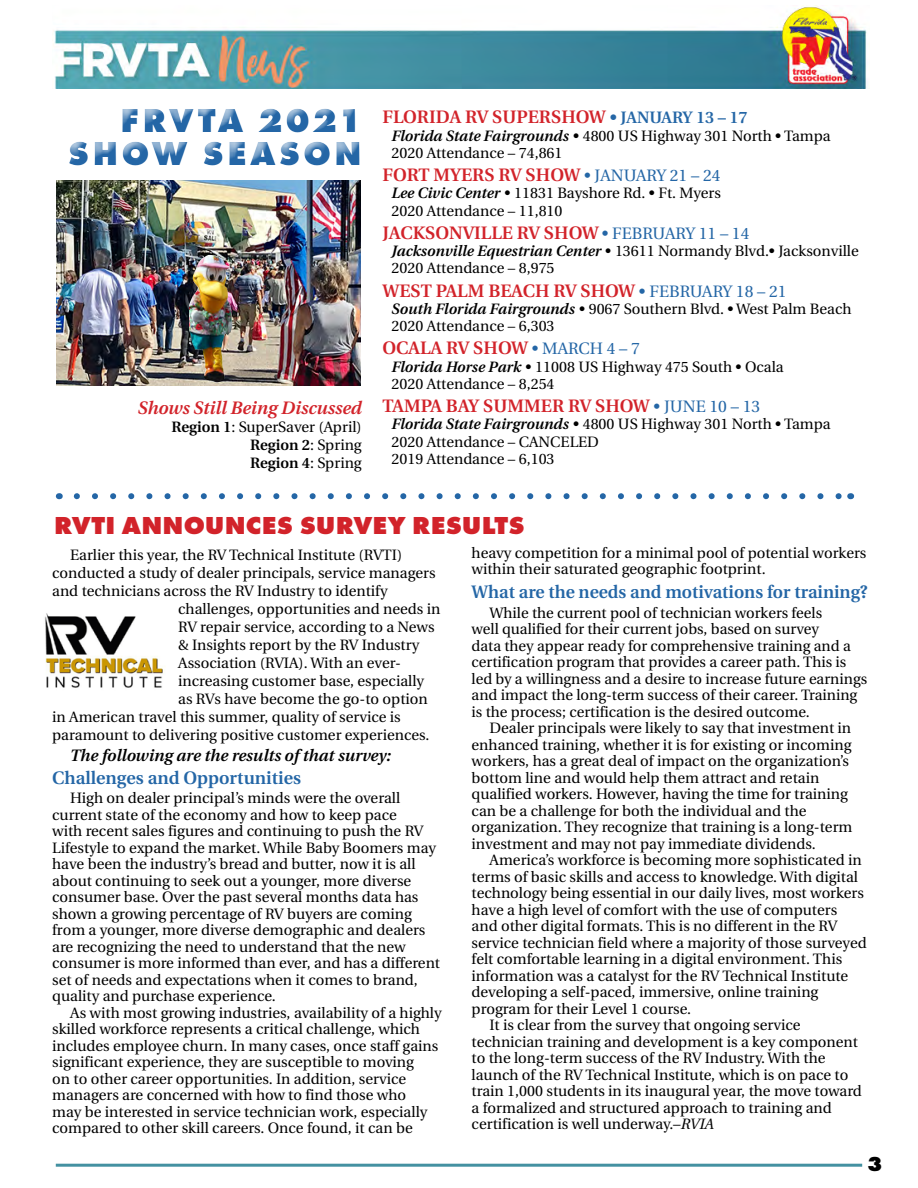
<style>
.page{position:relative;width:918px;height:1188px;background:#fff}
.page>*{position:absolute;margin:0;border:0;box-sizing:border-box;transform-origin:0 0}
.t1{font:800 34.5px/33px "Futura T";letter-spacing:.09em;color:#2466a6;text-align:right}
.t2{font:800 25.5px "Futura T";color:#d2232a}
.t3{font:800 21px "Futura T";color:#000}
.t4{font:600 18px "Utopia";color:#d2232a}
.t5{font:600 18px "Utopia";color:#2466a6}
.t6{font:italic 600 18px "Utopia";color:#d2232a}
.t7{font:italic 600 16.5px "Utopia";color:#000}
.t8{font:15px/16.5px "Utopia";color:#000}
.s1{font-weight:600}
.s2{font-size:16.5px;color:#2466a6}
.s3{font-weight:600;font-style:italic}
.s4{font-weight:400;font-size:16.5px;color:#2466a6}
.s5{font-style:italic}
</style>
<div class="page">
<hr style="left:56px;top:1164px;width:806px;height:3px;background:#4491a1">
<img style="left:54px;top:5px;width:814px;height:84px">
<div style="left:61px;top:102px;width:309px;height:72px;background:#2466a6;opacity:.75"></div>
<svg style="left:77px;top:493px;width:764px;height:6px"></svg>
<img style="left:45px;top:613px;width:118px;height:75px">
<img style="left:57px;top:180px;width:304px;height:205px">
<div style="left:210px;top:358px;width:90px;height:22px;background:#000;opacity:.5"></div>
<img style="left:189px;top:255px;width:43px;height:127px">
<h1 class="t1" style="left:68px;top:104px;width:295px">FRVTA 2021<br>SHOW SEASON</h1>
<p class="t6" style="left:138px;top:398px;width:225px">Shows Still Being Discussed</p>
<p class="t8" style="left:250px;top:418px;width:113px;line-height:18px;text-align:justify;text-indent:-79px"><span class="s1">Region 1</span>: SuperSaver (April)<br><span class="s1">Region 2</span>: Spring <span class="s1">Region 4</span>: Spring</p>
<p class="t4" style="left:382px;top:107px;width:367px">FLORIDA RV SUPERSHOW <span class="s2">• JANUARY 13 – 17</span></p>
<p class="t8" style="left:392px;top:127px;width:441px;line-height:17.2px"><span class="s3">Florida State Fairgrounds •</span> 4800 US Highway 301 North • Tampa<br>2020 Attendance – 74,861</p>
<p class="t4" style="left:382px;top:165px;width:340px">FORT MYERS RV SHOW <span class="s4">• JANUARY 21 – 24</span></p>
<p class="t8" style="left:392px;top:185px;width:331px;line-height:17.2px"><span class="s3">Lee Civic Center •</span> 11831 Bayshore Rd. • Ft. Myers<br>2020 Attendance – 11,810</p>
<p class="t4" style="left:382px;top:223px;width:368px">JACKSONVILLE RV SHOW <span class="s4">• FEBRUARY 11 – 14</span></p>
<p class="t8" style="left:392px;top:243px;width:469px;line-height:17.2px"><span class="s3">Jacksonville Equestrian Center •</span> 13611 Normandy Blvd.• Jacksonville<br>2020 Attendance – 8,975</p>
<p class="t4" style="left:382px;top:280px;width:406px">WEST PALM BEACH RV SHOW <span class="s4">• FEBRUARY 18 – 21</span></p>
<p class="t8" style="left:392px;top:300px;width:462px;line-height:17.2px"><span class="s3">South Florida Fairgrounds •</span> 9067 Southern Blvd. • West Palm Beach<br>2020 Attendance – 6,303</p>
<p class="t4" style="left:382px;top:338px;width:259px">OCALA RV SHOW <span class="s4">• MARCH 4 – 7</span></p>
<p class="t8" style="left:392px;top:358px;width:394px;line-height:17.2px"><span class="s3">Florida Horse Park •</span> 11008 US Highway 475 South • Ocala<br>2020 Attendance – 8,254</p>
<p class="t4" style="left:382px;top:396px;width:379px">TAMPA BAY SUMMER RV SHOW <span class="s4">• JUNE 10 – 13</span></p>
<p class="t8" style="left:392px;top:416px;width:441px;line-height:17.2px"><span class="s3">Florida State Fairgrounds •</span> 4800 US Highway 301 North • Tampa<br>2020 Attendance – CANCELED<br>2019 Attendance – 6,103</p>
<h2 class="t2" style="left:54px;top:510px;width:472px">RVTI ANNOUNCES SURVEY RESULTS</h2>
<p class="t8" style="left:70px;top:547px;width:334px">Earlier this year, the RV Technical Institute (RVTI)</p>
<p class="t8" style="left:52px;top:565px;width:385px">conducted a study of dealer principals, service managers</p>
<p class="t8" style="left:52px;top:583px;width:337px">and technicians across the RV Industry to identify</p>
<p class="t8" style="left:178px;top:601px;width:264px">challenges, opportunities and needs in</p>
<p class="t8" style="left:178px;top:619px;width:258px">RV repair service, according to a News</p>
<p class="t8" style="left:178px;top:637px;width:243px">&amp; Insights report by the RV Industry</p>
<p class="t8" style="left:178px;top:655px;width:224px">Association (RVIA). With an ever-</p>
<p class="t8" style="left:178px;top:673px;width:248px">increasing customer base, especially</p>
<p class="t8" style="left:178px;top:691px;width:251px">as RVs have become the go-to option</p>
<p class="t8" style="left:52px;top:709px;width:350px">in American travel this summer, quality of service is</p>
<p class="t8" style="left:52px;top:727px;width:379px">paramount to delivering positive customer experiences.</p>
<p class="t7" style="left:70px;top:746px;width:322px">The following are the results of that survey:</p>
<p class="t5" style="left:52px;top:767px;width:250px">Challenges and Opportunities</p>
<p class="t8" style="left:52px;top:790px;width:389px;text-indent:18px">High on dealer principal’s minds were the overall current state of the economy and how to keep pace<br>with recent sales figures and continuing to push the RV Lifestyle to expand the market. While Baby Boomers may have been the industry’s bread and butter, now it is all about continuing to seek out a younger, more diverse consumer base. Over the past several months data has shown a growing percentage of RV buyers are coming from a younger, more diverse demographic and dealers are recognizing the need to understand that the new consumer is more informed than ever, and has a different set of needs and expectations when it comes to brand, quality and purchase experience.</p>
<p class="t8" style="left:52px;top:1005px;width:391px;text-indent:18px">As with most growing industries, availability of a highly skilled workforce represents a critical challenge, which includes employee churn. In many cases, once staff gains significant experience, they are susceptible to moving<br>on to other career opportunities. In addition, service managers are concerned with how to find those who<br>may be interested in service technician work, especially compared to other skill careers. Once found, it can be</p>
<p class="t8" style="left:472px;top:545px;width:396px">heavy competition for a minimal pool of potential workers within their saturated geographic footprint.</p>
<p class="t5" style="left:472px;top:582px;width:398px">What are the needs and motivations for training?</p>
<p class="t8" style="left:472px;top:605px;width:397px;text-indent:18px">While the current pool of technician workers feels<br>well qualified for their current jobs, based on survey<br>data they appear ready for comprehensive training and a certification program that provides a career path. This is led by a willingness and a desire to increase future earnings and impact the long-term success of their career. Training is the process; certification is the desired outcome.</p>
<p class="t8" style="left:472px;top:720px;width:382px;text-indent:18px">Dealer principals were likely to say that investment in enhanced training, whether it is for existing or incoming workers, has a great deal of impact on the organization’s bottom line and would help them attract and retain qualified workers. However, having the time for training can be a challenge for both the individual and the organization. They recognize that training is a long-term investment and may not pay immediate dividends.</p>
<p class="t8" style="left:490px;top:852px;width:374px">America’s workforce is becoming more sophisticated in</p>
<p class="t8" style="left:472px;top:869px;width:388px">terms of basic skills and access to knowledge. With digital</p>
<p class="t8" style="left:472px;top:885px;width:394px">technology being essential in our daily lives, most workers</p>
<p class="t8" style="left:472px;top:902px;width:367px">have a high level of comfort with the use of computers</p>
<p class="t8" style="left:472px;top:918px;width:367px">and other digital formats. This is no different in the RV</p>
<p class="t8" style="left:472px;top:935px;width:397px">service technician field where a majority of those surveyed</p>
<p class="t8" style="left:472px;top:951px;width:372px">felt comfortable learning in a digital environment. This</p>
<p class="t8" style="left:472px;top:968px;width:378px">information was a catalyst for the RV Technical Institute</p>
<p class="t8" style="left:472px;top:984px;width:348px">developing a self-paced, immersive, online training</p>
<p class="t8" style="left:472px;top:1001px;width:221px">program for their Level 1 course.</p>
<p class="t8" style="left:490px;top:1017px;width:313px">It is clear from the survey that ongoing service</p>
<p class="t8" style="left:472px;top:1034px;width:388px">technician training and development is a key component</p>
<p class="t8" style="left:472px;top:1050px;width:355px">to the long-term success of the RV Industry. With the</p>
<p class="t8" style="left:472px;top:1067px;width:378px">launch of the RV Technical Institute, which is on pace to</p>
<p class="t8" style="left:472px;top:1083px;width:392px">train 1,000 students in its inaugural year, the move toward</p>
<p class="t8" style="left:472px;top:1100px;width:362px">a formalized and structured approach to training and</p>
<p class="t8" style="left:472px;top:1116px;width:244px">certification is well underway.–<span class="s5">RVIA</span></p>
<h3 class="t3" style="left:868px;top:1152px;width:16px">3</h3>
</div>
